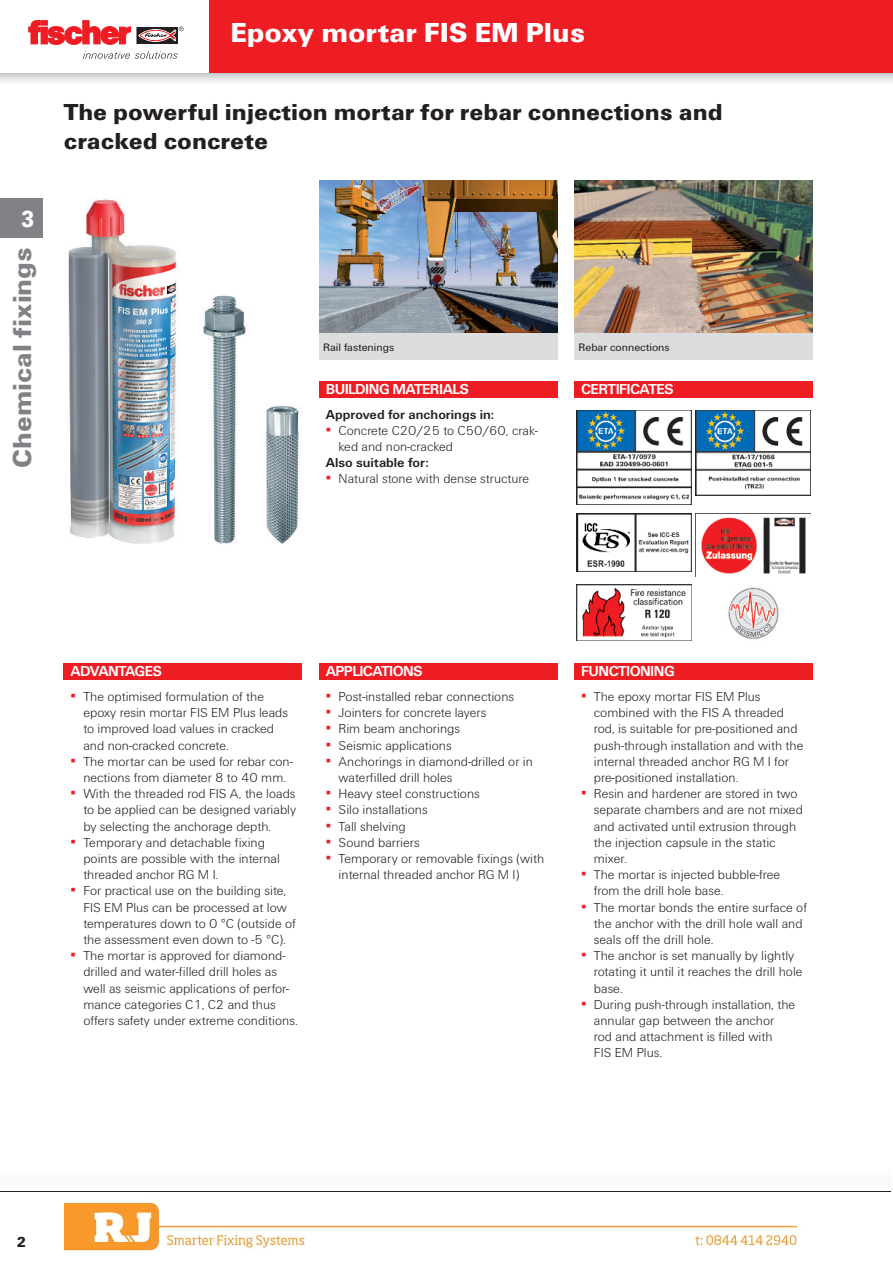
<style>
.page{position:relative;width:893px;height:1263px;background:#fff}
.page>*{position:absolute;margin:0;border:0;box-sizing:border-box;transform-origin:0 0}
.t1{font:900 28.5px "Fi We";color:#fff}
.t2{font:900 27px "Fi We";color:#808285}
.t3{font:900 24px/28.8px "Fi We";color:#231f20}
.t4{font:900 24px "Fi We";color:#fff;scale:.88 1}
.t5{font:700 15px "Fi We";letter-spacing:-.04em;color:#fff}
.t6{font:900 15px "Fi We";color:#231f20}
.t7{font:300 13.5px/16.2px "Fi We";color:#231f20}
.t8{font:700 13.5px "Fi We";color:#231f20}
.t9{font:11.25px "Fi We";color:#231f20}
.s1{font-weight:400;color:#ee1d23}
</style>
<div class="page">
<img style="left:0;top:72px;width:892px;height:10px">
<div style="left:0;top:0;width:892px;height:72px;background:#ee1d23"></div>
<hr style="left:0;top:1191px;width:890px;height:1px;background:#231f20">
<img style="left:319px;top:180px;width:238px;height:153px">
<img style="left:574px;top:180px;width:238px;height:153px">
<img style="left:68px;top:198px;width:233px;height:346px">
<img style="left:576px;top:513px;width:115px;height:59px">
<img style="left:695px;top:513px;width:115px;height:63px">
<img style="left:728px;top:587px;width:51px;height:52px">
<div style="left:0;top:198px;width:43px;height:40px;background:#808285"></div>
<div style="left:0;top:0;width:208px;height:72px;background:#fff"></div>
<svg style="left:29px;top:21px;width:154px;height:24px"></svg>
<svg style="left:83px;top:51px;width:94px;height:8px"></svg>
<div style="left:319px;top:333px;width:238px;height:27px;background:#dcdddf"></div>
<div style="left:574px;top:333px;width:238px;height:27px;background:#dcdddf"></div>
<img style="left:576px;top:410px;width:115px;height:95px">
<img style="left:695px;top:410px;width:115px;height:85px">
<img style="left:576px;top:585px;width:115px;height:56px">
<div style="left:319px;top:663px;width:238px;height:17px;background:#ee1d23"></div>
<div style="left:319px;top:381px;width:238px;height:16px;background:#ee1d23"></div>
<div style="left:574px;top:381px;width:238px;height:16px;background:#ee1d23"></div>
<div style="left:574px;top:663px;width:238px;height:17px;background:#ee1d23"></div>
<div style="left:64px;top:663px;width:238px;height:17px;background:#ee1d23"></div>
<img style="left:64px;top:1202px;width:734px;height:49px">
<h3 class="t4" style="left:21px;top:211px;width:16px">3</h3>
<h2 class="t2" style="left:13px;top:468px;width:222px;rotate:-90deg">Chemical fixings</h2>
<h1 class="t1" style="left:230px;top:22px;width:356px">Epoxy mortar FIS EM Plus</h1>
<h3 class="t3" style="left:64px;top:100px;width:660px">The powerful injection mortar for rebar connections and cracked concrete</h3>
<p class="t9" style="left:323px;top:343px;width:72px">Rail fastenings</p>
<p class="t9" style="left:578px;top:343px;width:92px">Rebar connections</p>
<p class="t5" style="left:326px;top:384px;width:145px">BUILDING MATERIALS</p>
<p class="t8" style="left:326px;top:409px;width:170px">Approved for anchorings in:</p>
<p class="t7" style="left:338px;top:423px;width:200px;text-indent:-13px"><span class="s1">▪</span> Concrete C20/25 to C50/60, crak&shy;ked and non-cracked</p>
<p class="t8" style="left:326px;top:458px;width:104px">Also suitable for:</p>
<p class="t7" style="left:326px;top:472px;width:205px"><span class="s1">▪</span> Natural stone with dense structure</p>
<p class="t5" style="left:581px;top:384px;width:94px">CERTIFICATES</p>
<p class="t5" style="left:71px;top:666px;width:93px">ADVANTAGES</p>
<p class="t7" style="left:83px;top:689px;width:206px;text-indent:-13px"><span class="s1">▪</span> The optimised formulation of the epoxy resin mortar FIS EM Plus leads to improved load values in cracked and non-cracked concrete.</p>
<p class="t7" style="left:71px;top:754px;width:223px;text-align:center"><span class="s1">▪</span> The mortar can be used for rebar con&shy;nections from diameter 8 to 40 mm.</p>
<p class="t7" style="left:83px;top:787px;width:214px;text-align:justify;text-indent:-13px"><span class="s1">▪</span> With the threaded rod FIS A, the loads to be applied can be designed variably by selecting the anchorage depth.</p>
<p class="t7" style="left:83px;top:835px;width:198px;text-indent:-13px"><span class="s1">▪</span> Temporary and detachable fixing points are possible with the internal threaded anchor RG M I.</p>
<p class="t7" style="left:83px;top:884px;width:214px;text-indent:-13px"><span class="s1">▪</span> For practical use on the building site, FIS EM Plus can be processed at low temperatures down to 0 °C (outside of the assessment even down to -5 °C).</p>
<p class="t7" style="left:83px;top:949px;width:216px;text-indent:-13px"><span class="s1">▪</span> The mortar is approved for diamond&shy;drilled and water-filled drill holes as well as seismic applications of perfor&shy;mance categories C1, C2 and thus offers safety under extreme conditions.</p>
<p class="t5" style="left:326px;top:666px;width:98px">APPLICATIONS</p>
<p class="t7" style="left:326px;top:689px;width:190px"><span class="s1">▪</span> Post-installed rebar connections</p>
<p class="t7" style="left:326px;top:706px;width:162px"><span class="s1">▪</span> Jointers for concrete layers</p>
<p class="t7" style="left:326px;top:722px;width:136px"><span class="s1">▪</span> Rim beam anchorings</p>
<p class="t7" style="left:326px;top:738px;width:127px"><span class="s1">▪</span> Seismic applications</p>
<p class="t7" style="left:338px;top:754px;width:196px;text-indent:-13px"><span class="s1">▪</span> Anchorings in diamond-drilled or in waterfilled drill holes</p>
<p class="t7" style="left:326px;top:787px;width:155px"><span class="s1">▪</span> Heavy steel constructions</p>
<p class="t7" style="left:326px;top:803px;width:103px"><span class="s1">▪</span> Silo installations</p>
<p class="t7" style="left:326px;top:819px;width:81px"><span class="s1">▪</span> Tall shelving</p>
<p class="t7" style="left:326px;top:835px;width:95px"><span class="s1">▪</span> Sound barriers</p>
<p class="t7" style="left:338px;top:851px;width:207px;text-indent:-13px"><span class="s1">▪</span> Temporary or removable fixings (with internal threaded anchor RG M I)</p>
<p class="t5" style="left:581px;top:666px;width:95px">FUNCTIONING</p>
<p class="t7" style="left:594px;top:689px;width:211px;text-indent:-13px"><span class="s1">▪</span> The epoxy mortar FIS EM Plus combined with the FIS A threaded rod, is suitable for pre-positioned and push-through installation and with the internal threaded anchor RG M I for pre-positioned installation.</p>
<p class="t7" style="left:594px;top:787px;width:210px;text-indent:-13px"><span class="s1">▪</span> Resin and hardener are stored in two separate chambers and are not mixed and activated until extrusion through the injection capsule in the static mixer.</p>
<p class="t7" style="left:594px;top:868px;width:188px;text-indent:-13px"><span class="s1">▪</span> The mortar is injected bubble-free from the drill hole base.</p>
<p class="t7" style="left:594px;top:900px;width:215px;text-indent:-13px"><span class="s1">▪</span> The mortar bonds the entire surface of the anchor with the drill hole wall and seals off the drill hole.</p>
<p class="t7" style="left:594px;top:949px;width:210px;text-indent:-13px"><span class="s1">▪</span> The anchor is set manually by lightly rotating it until it reaches the drill hole base.</p>
<p class="t7" style="left:594px;top:997px;width:203px;text-indent:-13px"><span class="s1">▪</span> During push-through installation, the annular gap between the anchor rod and attachment is filled with<br>FIS EM Plus.</p>
<p class="t6" style="left:17px;top:1237px;width:11px">2</p>
</div>
